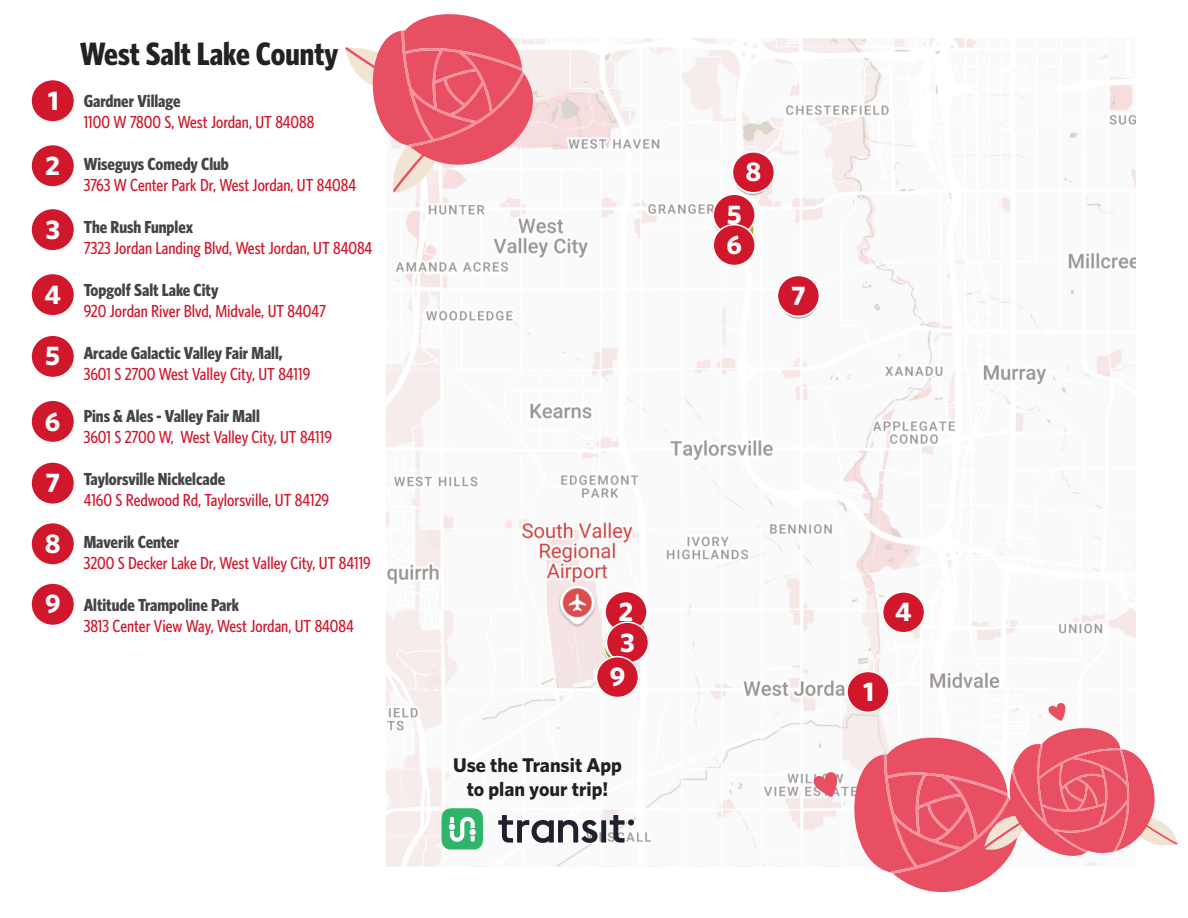
<style>
.page{position:relative;width:1188px;height:918px;background:#fff}
.page>*{position:absolute;margin:0;border:0;box-sizing:border-box;transform-origin:0 0}
.t1{font:700 32.4px "Whitney Condensed";color:#222}
.t2{font:700 27px/30.6px "Whitney";color:#fff}
.t3{font:700 19.8px/23.9px "Whitney";color:#231f20;text-align:center}
.t4{font:500 17.55px "Whitney Condensed";color:#d1172b}
.t5{font:700 17.55px "Whitney Condensed";color:#444}
</style>
<div class="page">
<div style="left:32px;top:80px;width:42px;height:41px;background:#d1172b;border-radius:50%"></div>
<div style="left:32px;top:145px;width:42px;height:41px;background:#d1172b;border-radius:50%"></div>
<div style="left:32px;top:209px;width:42px;height:41px;background:#d1172b;border-radius:50%"></div>
<div style="left:32px;top:274px;width:42px;height:41px;background:#d1172b;border-radius:50%"></div>
<div style="left:32px;top:336px;width:42px;height:41px;background:#d1172b;border-radius:50%"></div>
<div style="left:32px;top:401px;width:42px;height:41px;background:#d1172b;border-radius:50%"></div>
<div style="left:32px;top:584px;width:42px;height:41px;background:#d1172b;border-radius:50%"></div>
<div style="left:32px;top:463px;width:42px;height:41px;background:#d1172b;border-radius:50%"></div>
<div style="left:32px;top:523px;width:42px;height:41px;background:#d1172b;border-radius:50%"></div>
<img style="left:387px;top:39px;width:749px;height:828px">
<div style="left:846px;top:671px;width:44px;height:42px;background:#d1172b;border:2px solid #fff;border-radius:50%"></div>
<div style="left:604px;top:591px;width:44px;height:42px;background:#d1172b;border:2px solid #fff;border-radius:50%"></div>
<div style="left:606px;top:621px;width:43px;height:43px;background:#d1172b;border:2px solid #fff;border-radius:50%"></div>
<div style="left:882px;top:591px;width:43px;height:42px;background:#d1172b;border:2px solid #fff;border-radius:50%"></div>
<div style="left:712px;top:194px;width:44px;height:42px;background:#d1172b;border:2px solid #fff;border-radius:50%"></div>
<div style="left:712px;top:224px;width:44px;height:42px;background:#d1172b;border:2px solid #fff;border-radius:50%"></div>
<div style="left:596px;top:656px;width:43px;height:42px;background:#d1172b;border:2px solid #fff;border-radius:50%"></div>
<div style="left:777px;top:275px;width:43px;height:42px;background:#d1172b;border:2px solid #fff;border-radius:50%"></div>
<div style="left:732px;top:151px;width:43px;height:42px;background:#d1172b;border:2px solid #fff;border-radius:50%"></div>
<div style="left:601px;top:820px;width:5px;height:23px;background:#1f212e"></div>
<svg style="left:498px;top:815px;width:100px;height:28px"></svg>
<svg style="left:610px;top:815px;width:24px;height:28px"></svg>
<svg style="left:442px;top:808px;width:41px;height:42px"></svg>
<svg style="left:345px;top:14px;width:217px;height:184px"></svg>
<svg style="left:813px;top:703px;width:365px;height:189px"></svg>
<h2 class="t2" style="left:48px;top:87px;width:12px">1</h2>
<h2 class="t2" style="left:45px;top:152px;width:16px">2</h2>
<h2 class="t2" style="left:45px;top:215px;width:16px">3</h2>
<h2 class="t2" style="left:44px;top:280px;width:18px">4</h2>
<h2 class="t2" style="left:45px;top:342px;width:16px">5</h2>
<h2 class="t2" style="left:45px;top:407px;width:17px">6</h2>
<h2 class="t2" style="left:46px;top:469px;width:16px">7</h2>
<h2 class="t2" style="left:45px;top:530px;width:17px">8</h2>
<h2 class="t2" style="left:45px;top:590px;width:17px">9</h2>
<h1 class="t1" style="left:80px;top:40px;width:260px">West Salt Lake County</h1>
<p class="t5" style="left:84px;top:93px;width:99px">Gardner Village</p>
<p class="t4" style="left:84px;top:114px;width:232px">1100 W 7800 S, West Jordan, UT 84088</p>
<p class="t5" style="left:84px;top:156px;width:147px">Wiseguys Comedy Club</p>
<p class="t4" style="left:84px;top:177px;width:274px">3763 W Center Park Dr, West Jordan, UT 84084</p>
<p class="t5" style="left:84px;top:219px;width:111px">The Rush Funplex</p>
<p class="t4" style="left:84px;top:240px;width:290px">7323 Jordan Landing Blvd, West Jordan, UT 84084</p>
<p class="t5" style="left:84px;top:282px;width:136px">Topgolf Salt Lake City</p>
<p class="t4" style="left:84px;top:303px;width:244px">920 Jordan River Blvd, Midvale, UT 84047</p>
<p class="t5" style="left:84px;top:345px;width:201px">Arcade Galactic Valley Fair Mall,</p>
<p class="t4" style="left:84px;top:366px;width:228px">3601 S 2700 West Valley City, UT 84119</p>
<p class="t5" style="left:84px;top:408px;width:178px">Pins &amp; Ales - Valley Fair Mall</p>
<p class="t4" style="left:84px;top:429px;width:250px">3601 S 2700 W, West Valley City, UT 84119</p>
<p class="t5" style="left:84px;top:471px;width:143px">Taylorsville Nickelcade</p>
<p class="t4" style="left:84px;top:492px;width:247px">4160 S Redwood Rd, Taylorsville, UT 84129</p>
<p class="t5" style="left:84px;top:534px;width:97px">Maverik Center</p>
<p class="t4" style="left:84px;top:555px;width:289px">3200 S Decker Lake Dr, West Valley City, UT 84119</p>
<p class="t5" style="left:84px;top:597px;width:157px">Altitude Trampoline Park</p>
<p class="t4" style="left:84px;top:618px;width:272px">3813 Center View Way, West Jordan, UT 84084</p>
<h2 class="t2" style="left:745px;top:158px;width:17px">8</h2>
<h2 class="t2" style="left:726px;top:200px;width:17px">5<br>6</h2>
<h2 class="t2" style="left:791px;top:282px;width:16px">7</h2>
<h2 class="t2" style="left:619px;top:598px;width:18px">2<br>3</h2>
<h2 class="t2" style="left:895px;top:598px;width:18px">4</h2>
<h2 class="t2" style="left:610px;top:663px;width:17px">9</h2>
<p class="t3" style="left:453px;top:754px;width:170px">Use the Transit App to plan your trip!</p>
<h2 class="t2" style="left:863px;top:678px;width:12px">1</h2>
</div>
